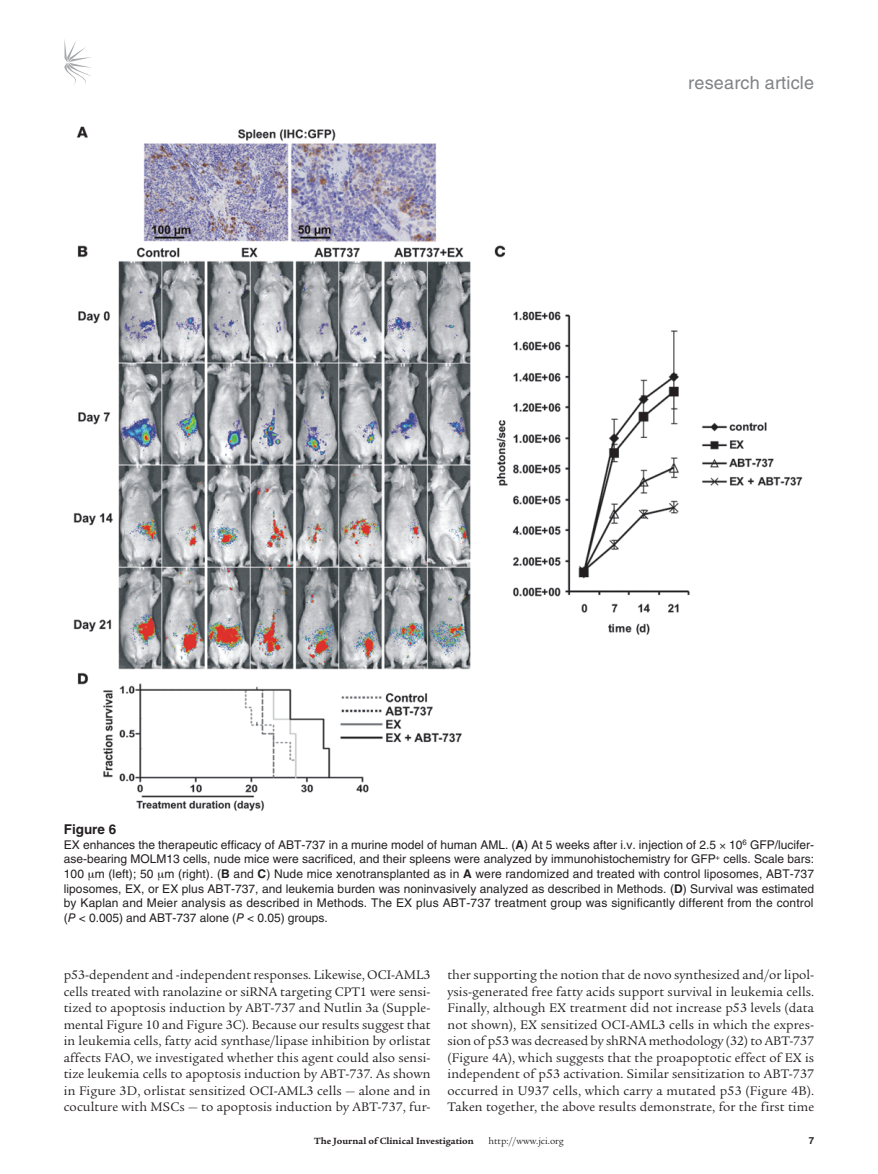
<style>
.page{position:relative;width:878px;height:1174px;background:#fff}
.page>*{position:absolute;margin:0;border:0;box-sizing:border-box;transform-origin:0 0}
.t1{font:18px "Helvetica LT Std";letter-spacing:.01em;color:#808285}
.t2{font:13.5px/16.5px "Legacy Serif Std";letter-spacing:.005em;color:#231f20;text-align:justify}
.t3{font:700 13.5px "Helvetica LT Std";color:#231f20}
.t4{font:12px/14.7px "Helvetica LT Std";letter-spacing:.01em;color:#231f20;text-align:justify}
.t5{font:700 9.75px "Legacy Serif Std";color:#231f20}
.t6{font:9.75px "Legacy Serif Std";color:#231f20}
.s1{font-weight:700}
.s2{font-style:italic}
</style>
<div class="page">
<svg style="left:64px;top:39px;width:27px;height:46px"></svg>
<img style="left:73px;top:126px;width:730px;height:685px">
<h1 class="t1" style="left:688px;top:72px;width:127px">research article</h1>
<p class="t3" style="left:64px;top:821px;width:53px">Figure 6</p>
<p class="t4" style="left:64px;top:837px;width:751px">EX enhances the therapeutic efficacy of ABT-737 in a murine model of human AML. (<span class="s1">A</span>) At 5 weeks after i.v. injection of 2.5 10<sup>6</sup> GFP/lucifer&shy;ase-bearing MOLM13 cells, nude mice were sacrificed, and their spleens were analyzed by immunohistochemistry for GFP<sup>+</sup> cells. Scale bars:<br>100 m (left); 50 m (right). (<span class="s1">B</span> and <span class="s1">C</span>) Nude mice xenotransplanted as in <span class="s1">A</span> were randomized and treated with control liposomes, ABT-737 liposomes, EX, or EX plus ABT-737, and leukemia burden was noninvasively analyzed as described in Methods. (<span class="s1">D</span>) Survival was estimated by Kaplan and Meier analysis as described in Methods. The EX plus ABT-737 treatment group was significantly different from the control (<span class="s2">P</span> &lt; 0.005) and ABT-737 alone (<span class="s2">P</span> &lt; 0.05) groups.</p>
<p class="t2" style="left:64px;top:966px;width:368px">p53-dependent and -independent responses. Likewise, OCI-AML3 cells treated with ranolazine or siRNA targeting CPT1 were sensi&shy;tized to apoptosis induction by ABT-737 and Nutlin 3a (Supple&shy;mental Figure 10 and Figure 3C). Because our results suggest that in leukemia cells, fatty acid synthase/lipase inhibition by orlistat affects FAO, we investigated whether this agent could also sensi&shy;tize leukemia cells to apoptosis induction by ABT-737. As shown in Figure 3D, orlistat sensitized OCI-AML3 cells — alone and in coculture with MSCs — to apoptosis induction by ABT-737, fur-</p>
<p class="t2" style="left:447px;top:966px;width:368px">ther supporting the notion that de novo synthesized and/or lipol&shy;ysis-generated free fatty acids support survival in leukemia cells.<br>Finally, although EX treatment did not increase p53 levels (data not shown), EX sensitized OCI-AML3 cells in which the expres&shy;sion of p53 was decreased by shRNA methodology (32) to ABT-737 (Figure 4A), which suggests that the proapoptotic effect of EX is independent of p53 activation. Similar sensitization to ABT-737 occurred in U937 cells, which carry a mutated p53 (Figure 4B).<br>Taken together, the above results demonstrate, for the first time</p>
<p class="t5" style="left:314px;top:1135px;width:161px">The Journal of Clinical Investigation</p>
<p class="t6" style="left:488px;top:1135px;width:77px">http://www.jci.org</p>
</div>
